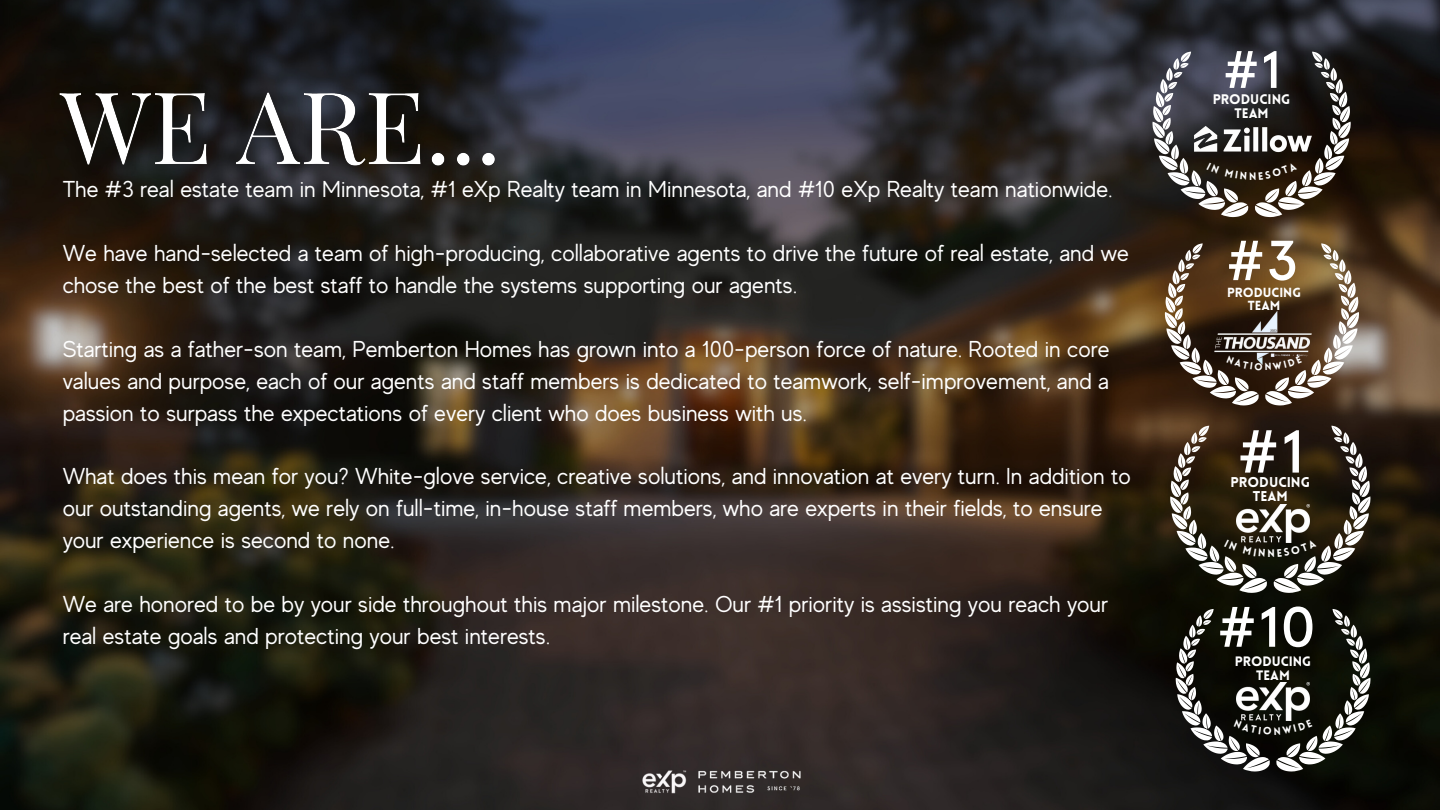
<style>
.page{position:relative;width:1440px;height:810px;background:#fff}
.page>*{position:absolute;margin:0;border:0;box-sizing:border-box;transform-origin:0 0}
.t1{font:500 60.5px "Apercu";color:#fff}
.t2{font:500 56.9px "Apercu";color:#fff}
.t3{font:500 56.2px "Apercu";color:#fff}
.t4{font:500 52.6px "Apercu";color:#fff}
.t5{font:23px/31.9px "MADE Evolve Sans";color:#fff}
.t6{font:900 13.9px/14.1px "Lovelo";color:#fff;text-align:center}
.t7{font:900 13.6px/14.1px "Lovelo";color:#fff;text-align:center}
.t8{font:900 13.4px/13.9px "Lovelo";color:#fff;text-align:center}
.t9{font:900 12.9px/13.1px "Lovelo";color:#fff;text-align:center}
</style>
<div class="page">
<img style="left:0;top:0;width:1440px;height:810px">
<img style="left:632px;top:700px;width:177px;height:110px">
<img style="left:38px;top:55px;width:478px;height:136px">
<svg style="left:1153px;top:52px;width:198px;height:165px;background:#504c4c"></svg>
<svg style="left:1170px;top:426px;width:200px;height:167px;background:#4c4439"></svg>
<svg style="left:1165px;top:243px;width:194px;height:162px;background:#6c5845"></svg>
<svg style="left:1176px;top:609px;width:194px;height:163px;background:#383933"></svg>
<p class="t5" style="left:63px;top:173px;width:1051px">The #3 real estate team in Minnesota, #1 eXp Realty team in Minnesota, and #10 eXp Realty team nationwide.</p>
<p class="t5" style="left:63px;top:237px;width:1068px">We have hand-selected a team of high-producing, collaborative agents to drive the future of real estate, and we chose the best of the best staff to handle the systems supporting our agents.</p>
<p class="t5" style="left:63px;top:333px;width:1048px;text-align:justify">Starting as a father-son team, Pemberton Homes has grown into a 100-person force of nature. Rooted in core values and purpose, each of our agents and staff members is dedicated to teamwork, self-improvement, and a passion to surpass the expectations of every client who does business with us.</p>
<p class="t5" style="left:63px;top:461px;width:1070px">What does this mean for you? White-glove service, creative solutions, and innovation at every turn. In addition to our outstanding agents, we rely on full-time, in-house staff members, who are experts in their fields, to ensure your experience is second to none.</p>
<p class="t5" style="left:63px;top:588px;width:1047px">We are honored to be by your side throughout this major milestone. Our #1 priority is assisting you reach your real estate goals and protecting your best interests.</p>
<h4 class="t4" style="left:1222px;top:38px;width:61px">#1</h4>
<h4 class="t7" style="left:1213px;top:93px;width:79px">PRODUCING<br>TEAM</h4>
<h3 class="t3" style="left:1225px;top:227px;width:75px">#3</h3>
<p class="t9" style="left:1227px;top:288px;width:75px">PRODUCING<br>TEAM</p>
<h2 class="t1" style="left:1236px;top:415px;width:69px">#1</h2>
<p class="t6" style="left:1231px;top:476px;width:81px">PRODUCING<br>TEAM</p>
<h2 class="t2" style="left:1216px;top:593px;width:101px">#10</h2>
<p class="t8" style="left:1235px;top:656px;width:78px">PRODUCING<br>TEAM</p>
</div>
